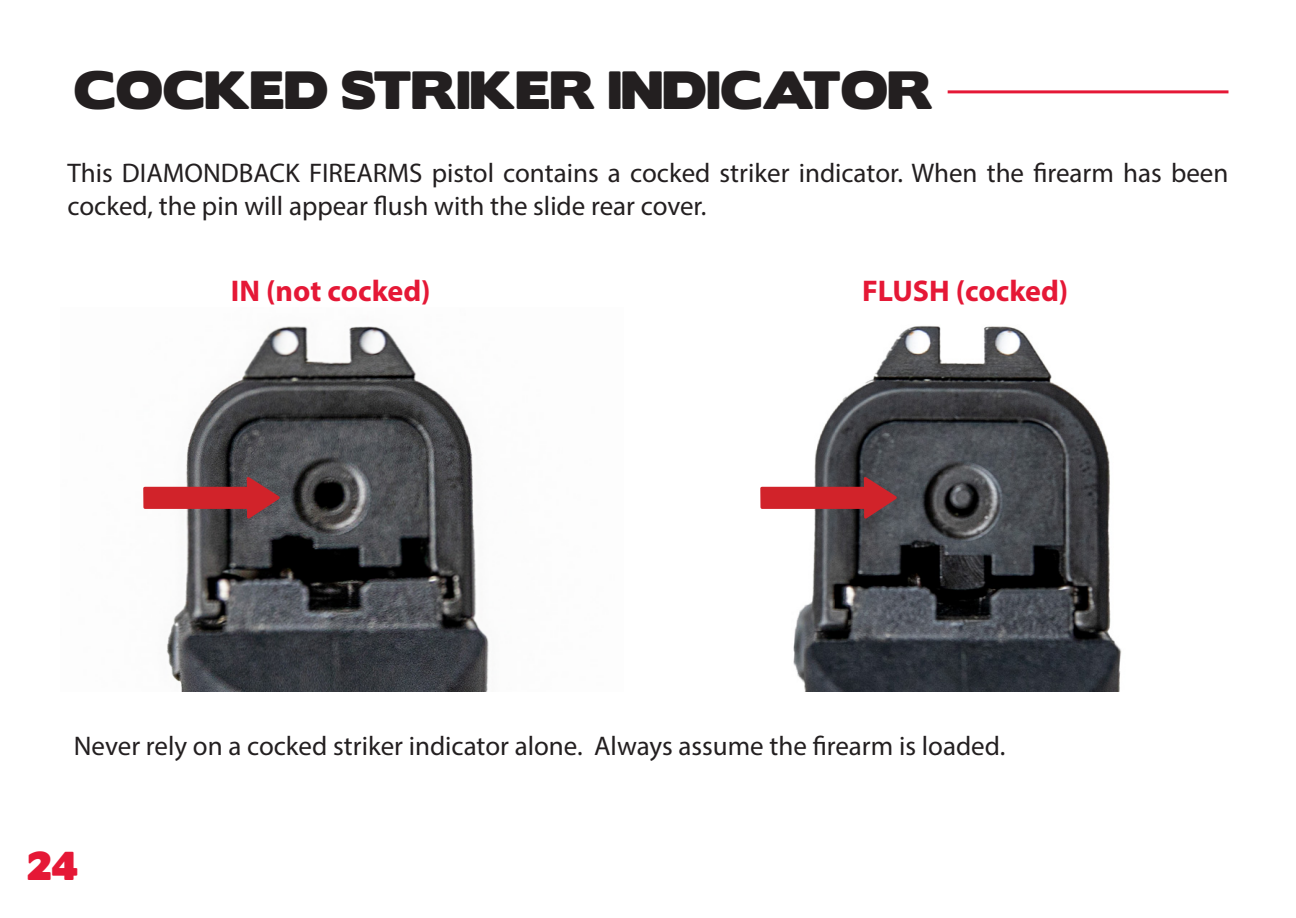
<style>
.page{position:relative;width:1296px;height:918px;background:#fff}
.page>*{position:absolute;margin:0;border:0;box-sizing:border-box;transform-origin:0 0}
.Heading{font:48px "Boris Black Bloxx";color:#231f20}
.t1{font:36px "Boris Black Bloxx";color:#e51836}
.Semi_Bold_10{font:700 30px "Myriad Pro";color:#e51836}
.bODY{font:27px/32.4px "Myriad Pro";color:#231f20}
</style>
<div class="page">
<img style="left:166px;top:326px;width:323px;height:365px">
<img style="left:793px;top:325px;width:329px;height:366px">
<hr style="left:948px;top:90px;width:280px;height:3px;background:#e51836">
<svg style="left:143px;top:473px;width:141px;height:50px"></svg>
<svg style="left:760px;top:473px;width:141px;height:50px"></svg>
<p class="Heading" style="left:74px;top:54px;width:861px">COCKED STRIKER INDICATOR</p>
<p class="bODY" style="left:68px;top:157px;width:1162px">This DIAMONDBACK FIREARMS pistol contains a cocked striker indicator. When the firearm has been cocked, the pin will appear flush with the slide rear cover.</p>
<p class="Semi_Bold_10" style="left:231px;top:271px;width:201px">IN (not cocked)</p>
<p class="Semi_Bold_10" style="left:862px;top:271px;width:208px">FLUSH (cocked)</p>
<p class="bODY" style="left:74px;top:730px;width:933px">Never rely on a cocked striker indicator alone. Always assume the firearm is loaded.</p>
<h2 class="t1" style="left:27px;top:839px;width:53px">24</h2>
</div>
